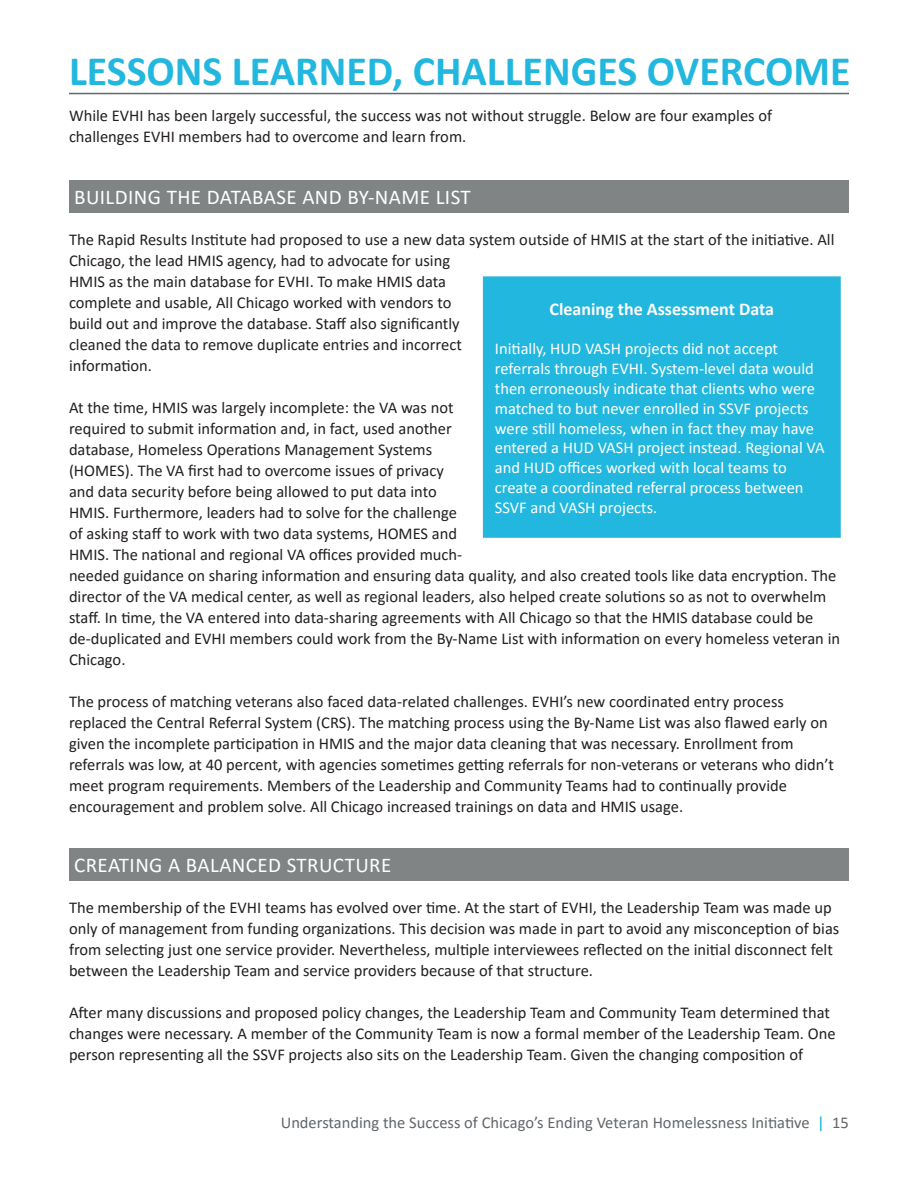
<style>
.page{position:relative;width:918px;height:1188px;background:#fff}
.page>*{position:absolute;margin:0;border:0;box-sizing:border-box;transform-origin:0 0}
.t1{font:700 42px "Calibri";color:#22b7de}
.t2{font:21px "Calibri";letter-spacing:.02em;color:#fff}
.t3{font:700 18px "Calibri";color:#fffcfd}
.t4{font:16.5px/21px "Calibri";color:#231f20}
.t5{font:16.5px/19.8px "Calibri";color:#fff}
.t6{font:16.5px "Calibri";color:#62666a}
.s1{color:#00add6}
</style>
<div class="page">
<hr style="left:69px;top:93px;width:780px;height:1px;background:#62676b">
<div style="left:485px;top:279px;width:353px;height:257px;background:#22b7de"></div>
<div style="left:483px;top:276px;width:358px;height:262px;border:4px solid #24b6dc"></div>
<div style="left:69px;top:180px;width:780px;height:32px;background:#818485"></div>
<div style="left:69px;top:848px;width:780px;height:32px;background:#818485"></div>
<p class="t1" style="left:69px;top:42px;width:783px">LESSONS LEARNED, CHALLENGES OVERCOME</p>
<p class="t4" style="left:69px;top:105px;width:705px">While EVHI has been largely successful, the success was not without struggle. Below are four examples of</p>
<p class="t4" style="left:69px;top:126px;width:399px">challenges EVHI members had to overcome and learn from.</p>
<p class="t2" style="left:74px;top:182px;width:398px">BUILDING THE DATABASE AND BY-NAME LIST</p>
<p class="t4" style="left:69px;top:228px;width:767px">The Rapid Results Institute had proposed to use a new data system outside of HMIS at the start of the initiative. All Chicago, the lead HMIS agency, had to advocate for using<br>HMIS as the main database for EVHI. To make HMIS data<br>complete and usable, All Chicago worked with vendors to<br>build out and improve the database. Staff also significantly<br>cleaned the data to remove duplicate entries and incorrect<br>information.</p>
<p class="t4" style="left:69px;top:396px;width:769px">At the time, HMIS was largely incomplete: the VA was not<br>required to submit information and, in fact, used another<br>database, Homeless Operations Management Systems<br>(HOMES). The VA first had to overcome issues of privacy<br>and data security before being allowed to put data into<br>HMIS. Furthermore, leaders had to solve for the challenge<br>of asking staff to work with two data systems, HOMES and<br>HMIS. The national and regional VA offices provided much-<br>needed guidance on sharing information and ensuring data quality, and also created tools like data encryption. The director of the VA medical center, as well as regional leaders, also helped create solutions so as not to overwhelm staff. In time, the VA entered into data-sharing agreements with All Chicago so that the HMIS database could be</p>
<p class="t4" style="left:69px;top:627px;width:773px">de-duplicated and EVHI members could work from the By-Name List with information on every homeless veteran in<br>Chicago.</p>
<p class="t4" style="left:69px;top:690px;width:717px">The process of matching veterans also faced data-related challenges. EVHI’s new coordinated entry process</p>
<p class="t4" style="left:69px;top:711px;width:760px">replaced the Central Referral System (CRS). The matching process using the By-Name List was also flawed early on given the incomplete participation in HMIS and the major data cleaning that was necessary. Enrollment from</p>
<p class="t4" style="left:69px;top:753px;width:767px">referrals was low, at 40 percent, with agencies sometimes getting referrals for non-veterans or veterans who didn’t meet program requirements. Members of the Leadership and Community Teams had to continually provide</p>
<p class="t4" style="left:69px;top:795px;width:616px">encouragement and problem solve. All Chicago increased trainings on data and HMIS usage.</p>
<p class="t3" style="left:550px;top:296px;width:226px">Cleaning the Assessment Data</p>
<p class="t5" style="left:495px;top:339px;width:331px">Initially, HUD VASH projects did not accept referrals through EVHI. System-level data would then erroneously indicate that clients who were matched to but never enrolled in SSVF projects were still homeless, when in fact they may have entered a HUD VASH project instead. Regional VA and HUD offices worked with local teams to</p>
<p class="t5" style="left:495px;top:477px;width:310px">create a coordinated referral process between<br>SSVF and VASH projects.</p>
<p class="t2" style="left:74px;top:851px;width:319px">CREATING A BALANCED STRUCTURE</p>
<p class="t4" style="left:69px;top:897px;width:772px">The membership of the EVHI teams has evolved over time. At the start of EVHI, the Leadership Team was made up only of management from funding organizations. This decision was made in part to avoid any misconception of bias from selecting just one service provider. Nevertheless, multiple interviewees reflected on the initial disconnect felt between the Leadership Team and service providers because of that structure.</p>
<p class="t4" style="left:69px;top:1002px;width:768px">After many discussions and proposed policy changes, the Leadership Team and Community Team determined that changes were necessary. A member of the Community Team is now a formal member of the Leadership Team. One person representing all the SSVF projects also sits on the Leadership Team. Given the changing composition of</p>
<p class="t6" style="left:281px;top:1111px;width:570px">Understanding the Success of Chicago’s Ending Veteran Homelessness Initiative <span class="s1">|</span> 15</p>
</div>
